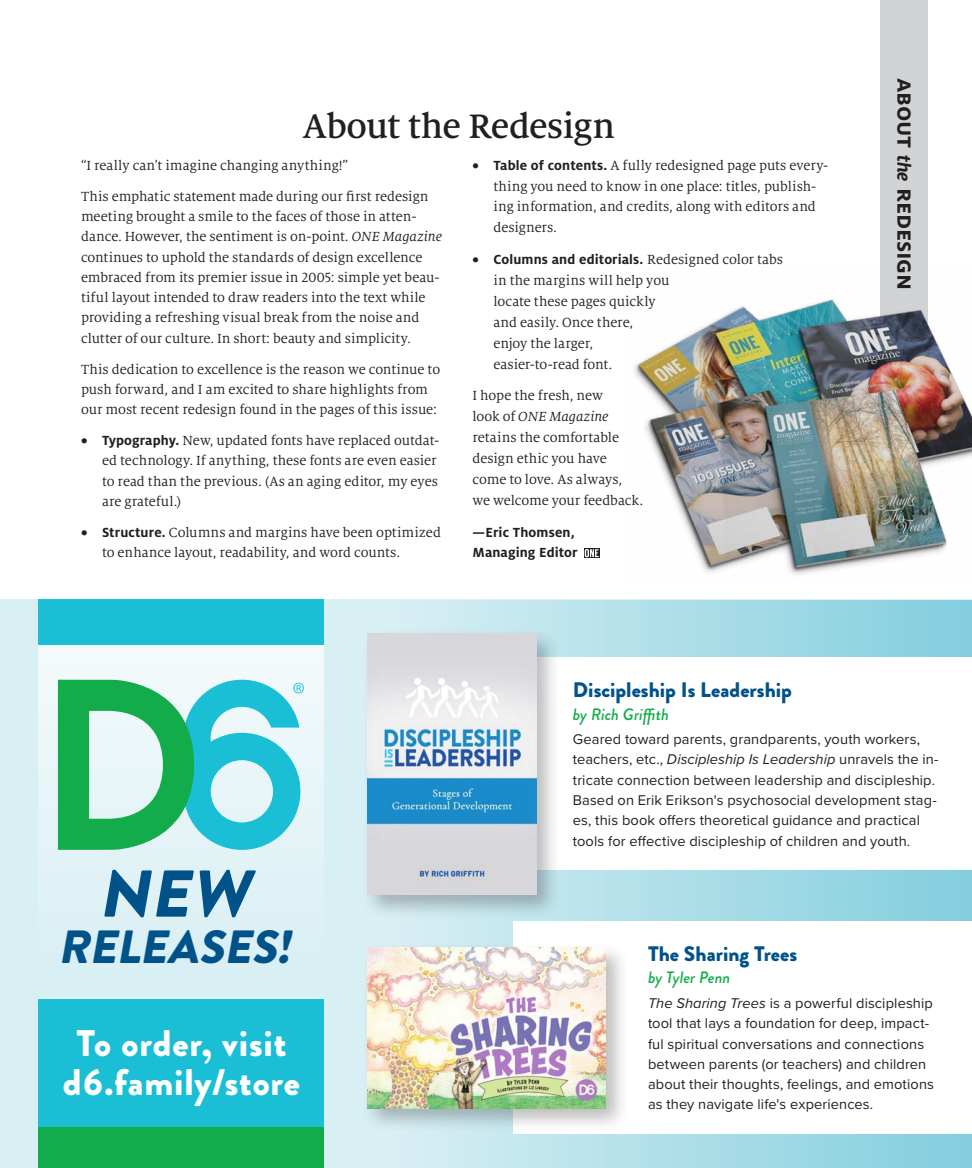
<style>
.page{position:relative;width:972px;height:1168px;background:#fff}
.page>*{position:absolute;margin:0;border:0;box-sizing:border-box;transform-origin:0 0}
.t1{font:italic 900 66px "Brandon Grotesque";color:#005289}
.t2{font:italic 900 46.5px "Brandon Grotesque";color:#005289}
.t3{font:500 37.5px "Milo Serif Pro";letter-spacing:-.02em;color:#231f20}
.t4{font:900 36.9px/39.2px "Brandon Grotesque";letter-spacing:.02em;color:#fff;text-align:center}
.t5{font:700 25.5px "Milo Pro";letter-spacing:-.01em;color:#231f20}
.t6{font:900 21px "Brandon Grotesque";color:#005289}
.t7{font:italic 500 16.5px "Brandon Grotesque";letter-spacing:-.005em;color:#12ac4b}
.t8{font:14.7px/20.9px "Milo Serif Pro";color:#231f20}
.t9{font:14.7px/20.2px "Proxima Nova";letter-spacing:.01em;color:#231f20}
.t10{font:700 14.7px/20.9px "Milo Pro";letter-spacing:.01em;color:#231f20}
.s1{font-style:italic}
.s2{font-family:"Milo Pro";font-weight:700}
.s3{font-family:"Milo Serif Pro";font-weight:400}
.s4{font-style:italic;font-size:20.4px}
</style>
<div class="page">
<div style="left:0;top:600px;width:972px;height:568px;background:#d8eff4"></div>
<div style="left:387px;top:600px;width:585px;height:568px;background:linear-gradient(to right,#d9eff4,#83cedd)"></div>
<div style="left:38px;top:645px;width:285px;height:340px;background:linear-gradient(to bottom,#f4fafb,#d7eff4)"></div>
<div style="left:439px;top:658px;width:533px;height:212px;background:#fff"></div>
<div style="left:513px;top:921px;width:459px;height:213px;background:#fff"></div>
<div style="left:38px;top:1000px;width:285px;height:168px;background:#1abfd5"></div>
<div style="left:38px;top:1127px;width:285px;height:41px;background:#12ac4b"></div>
<div style="left:38px;top:600px;width:285px;height:45px;background:#1abfd5"></div>
<div style="left:361px;top:627px;width:200px;height:292px;background:#231f20;opacity:.3"></div>
<img style="left:367px;top:633px;width:170px;height:262px">
<div style="left:361px;top:941px;width:269px;height:192px;background:#231f20;opacity:.3"></div>
<img style="left:367px;top:947px;width:238px;height:161px">
<svg style="left:58px;top:680px;width:246px;height:170px"></svg>
<div style="left:881px;top:0;width:47px;height:330px;background:#d1d3d4"></div>
<svg style="left:584px;top:548px;width:16px;height:10px"></svg>
<svg style="left:585px;top:549px;width:14px;height:8px"></svg>
<img style="left:634px;top:268px;width:338px;height:307px">
<h3 class="t3" style="left:303px;top:105px;width:314px">About the Redesign</h3>
<p class="t8" style="left:81px;top:150px;width:349px;line-height:31px">“I really can’t imagine changing anything!”<br>This emphatic statement made during our first redesign</p>
<p class="t8" style="left:81px;top:206px;width:363px;line-height:20.2px">meeting brought a smile to the faces of those in atten&shy;dance. However, the sentiment is on-point. <span class="s1">ONE Magazine </span>continues to uphold the standards of design excellence embraced from its premier issue in 2005: simple yet beau&shy;tiful layout intended to draw readers into the text while providing a refreshing visual break from the noise and clutter of our culture. In short: beauty and simplicity.</p>
<p class="t8" style="left:81px;top:359px;width:361px;line-height:20.2px">This dedication to excellence is the reason we continue to push forward, and I am excited to share highlights from our most recent redesign found in the pages of this issue:</p>
<p class="t8" style="left:102px;top:430px;width:339px;line-height:20.2px;text-indent:-21px"><span class="s2">• Typography.</span> New, updated fonts have replaced outdat&shy;ed technology. If anything, these fonts are even easier to read than the previous. (As an aging editor, my eyes are grateful.)</p>
<p class="t8" style="left:102px;top:522px;width:341px;line-height:20.2px;text-indent:-21px"><span class="s2">• Structure.</span> Columns and margins have been optimized to enhance layout, readability, and word counts.</p>
<p class="t8" style="left:494px;top:155px;width:336px;text-indent:-21px"><span class="s2">• Table of contents.</span> A fully redesigned page puts every&shy;thing you need to know in one place: titles, publish&shy;ing information, and credits, along with editors and designers.</p>
<p class="t10" style="left:472px;top:249px;width:312px">• Columns and editorials. <span class="s3">Redesigned color tabs</span></p>
<p class="t8" style="left:494px;top:270px;width:177px">in the margins will help you locate these pages quickly and easily. Once there, enjoy the larger, easier-to-read font.</p>
<p class="t8" style="left:472px;top:385px;width:172px">I hope the fresh, new<br>look of <span class="s1">ONE Magazine </span>retains the comfortable design ethic you have come to love. As always, we welcome your feedback.</p>
<p class="t10" style="left:472px;top:521px;width:107px">—Eric Thomsen,<br>Managing Editor</p>
<h3 class="t5" style="left:920px;top:78px;width:213px;rotate:90deg">About <span class="s4">the</span> Redesign</h3>
<h1 class="t1" style="left:99px;top:847px;width:169px">NEW</h1>
<h2 class="t2" style="left:58px;top:914px;width:246px">RELEASES!</h2>
<h3 class="t4" style="left:63px;top:1024px;width:238px">To order, visit d6.family/store</h3>
<h3 class="t6" style="left:573px;top:675px;width:221px">Discipleship Is Leadership</h3>
<p class="t7" style="left:573px;top:702px;width:98px">by Rich Griffith</p>
<p class="t9" style="left:573px;top:728px;width:367px">Geared toward parents, grandparents, youth workers, teachers, etc., <span class="s1">Discipleship Is Leadership</span> unravels the in&shy;tricate connection between leadership and discipleship.<br>Based on Erik Erikson's psychosocial development stag&shy;es, this book offers theoretical guidance and practical tools for effective discipleship of children and youth.</p>
<h3 class="t6" style="left:648px;top:939px;width:151px">The Sharing Trees</h3>
<p class="t7" style="left:648px;top:966px;width:84px">by Tyler Penn</p>
<p class="t9" style="left:648px;top:992px;width:288px"><span class="s1">The Sharing Trees</span> is a powerful discipleship tool that lays a foundation for deep, impact&shy;ful spiritual conversations and connections between parents (or teachers) and children about their thoughts, feelings, and emotions as they navigate life's experiences.</p>
</div>
